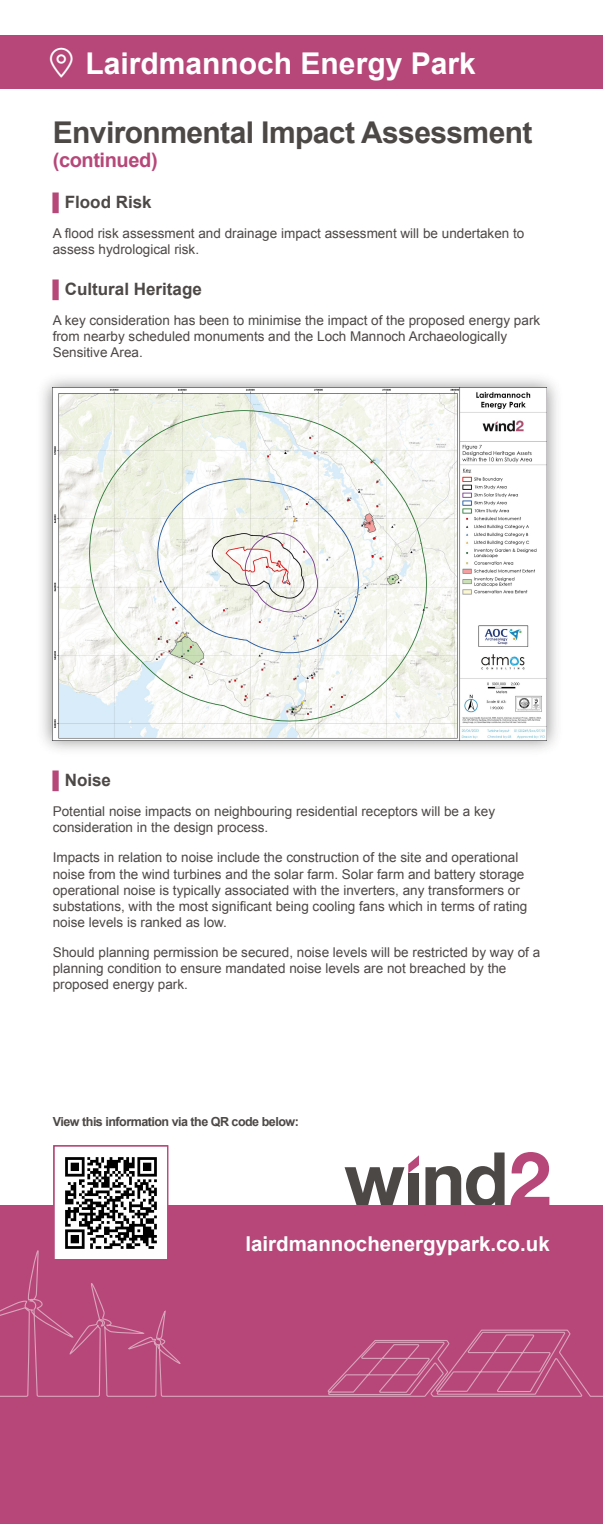
<style>
.page{position:relative;width:603px;height:1524px;background:#fff}
.page>*{position:absolute;margin:0;border:0;box-sizing:border-box;transform-origin:0 0}
.t1{font:700 30px "Arial";letter-spacing:-.02em;color:#4c4846}
.t2{font:700 30px "Arial";color:#fff}
.t3{font:700 20.5px "Arial";color:#fff}
.t4{font:700 20px "Arial";letter-spacing:-.02em;color:#b64778}
.t5{font:700 17px "Arial";color:#4c4846}
.t6{font:13.5px/16.2px "Arial";color:#4c4846}
.t7{font:700 12.5px "Arial";letter-spacing:-.04em;color:#4c4846}
.s1{color:#b64778}
</style>
<div class="page">
<img style="left:42px;top:378px;width:515px;height:372px">
<img style="left:52px;top:388px;width:494px;height:352px">
<svg style="left:510px;top:1152px;width:39px;height:53px"></svg>
<svg style="left:425px;top:1152px;width:79px;height:53px"></svg>
<svg style="left:344px;top:1155px;width:75px;height:50px"></svg>
<div style="left:0;top:1205px;width:602px;height:319px;background:#b64778"></div>
<div style="left:0;top:35px;width:602px;height:54px;background:#b64778"></div>
<svg style="left:55px;top:1157px;width:111px;height:93px"></svg>
<div style="left:53px;top:1145px;width:115px;height:115px;border:1px solid #b64778"></div>
<svg style="left:0;top:1250px;width:602px;height:147px"></svg>
<h1 class="t2" style="left:85px;top:43px;width:392px">Lairdmannoch Energy Park</h1>
<h1 class="t1" style="left:53px;top:112px;width:481px">Environmental Impact Assessment</h1>
<h3 class="t4" style="left:53px;top:147px;width:106px">(continued)</h3>
<p class="t5" style="left:53px;top:191px;width:100px"><span class="s1">▌</span>Flood Risk</p>
<p class="t6" style="left:53px;top:226px;width:473px">A flood risk assessment and drainage impact assessment will be undertaken to assess hydrological risk.</p>
<p class="t5" style="left:53px;top:278px;width:151px"><span class="s1">▌</span>Cultural Heritage</p>
<p class="t6" style="left:53px;top:312px;width:489px">A key consideration has been to minimise the impact of the proposed energy park from nearby scheduled monuments and the Loch Mannoch Archaeologically<br>Sensitive Area.</p>
<p class="t5" style="left:53px;top:769px;width:60px"><span class="s1">▌</span>Noise</p>
<p class="t6" style="left:53px;top:803px;width:443px">Potential noise impacts on neighbouring residential receptors will be a key consideration in the design process.</p>
<p class="t6" style="left:53px;top:849px;width:476px">Impacts in relation to noise include the construction of the site and operational noise from the wind turbines and the solar farm. Solar farm and battery storage operational noise is typically associated with the inverters, any transformers or substations, with the most significant being cooling fans which in terms of rating noise levels is ranked as low.</p>
<p class="t6" style="left:53px;top:944px;width:488px">Should planning permission be secured, noise levels will be restricted by way of a planning condition to ensure mandated noise levels are not breached by the proposed energy park.</p>
<p class="t7" style="left:53px;top:1113px;width:247px">View this information via the QR code below:</p>
<h2 class="t3" style="left:245px;top:1230px;width:306px">lairdmannochenergypark.co.uk</h2>
</div>
